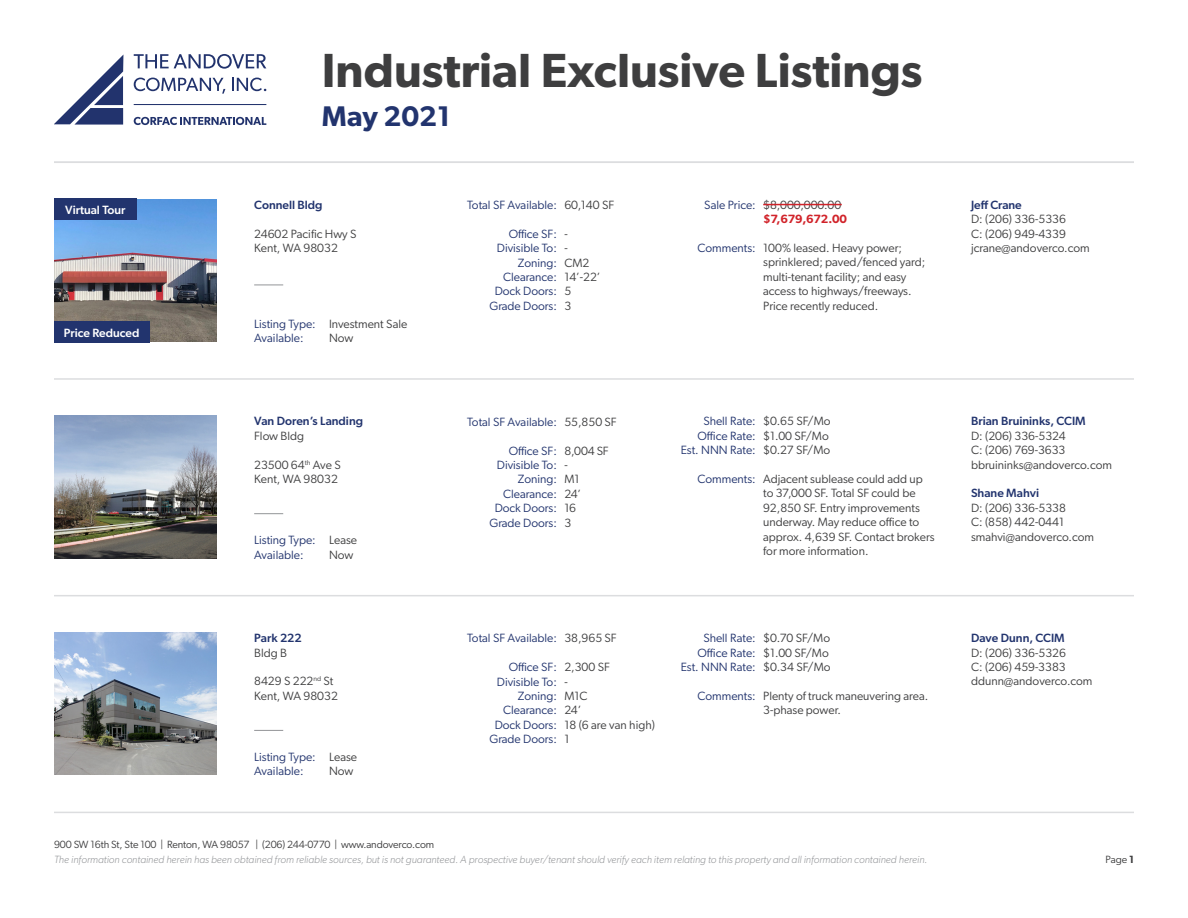
<style>
.page{position:relative;width:1188px;height:918px;background:#fff}
.page>*{position:absolute;margin:0;border:0;box-sizing:border-box;transform-origin:0 0}
.t1{font:600 48px "Gibson";color:#3e3e3f}
.t2{font:600 28.5px "Gibson";color:#22346e}
.t3{font:12px/14.4px "Gibson";color:#3e3e3f}
.t4{font:12px "Gibson";color:#22346e}
.t5{font:500 12px "Gibson";color:#22346e}
.t6{font:500 12px "Gibson";color:#fff}
.t7{font:600 12px "Gibson";letter-spacing:-.015em;color:#d1232a}
.t8{font:italic 300 10.5px "Gibson";color:#939598}
.t9{font:10.5px "Gibson";letter-spacing:-.01em;color:#3e3e3f}
.s1{font-weight:600}
</style>
<div class="page">
<svg style="left:54px;top:55px;width:69px;height:70px"></svg>
<svg style="left:134px;top:54px;width:132px;height:15px"></svg>
<hr style="left:134px;top:104px;width:132px;height:1px;background:#22336d">
<svg style="left:134px;top:117px;width:132px;height:8px"></svg>
<svg style="left:134px;top:78px;width:91px;height:16px"></svg>
<svg style="left:232px;top:78px;width:34px;height:13px"></svg>
<hr style="left:54px;top:162px;width:1080px;height:1px;background:#dcdddf">
<hr style="left:54px;top:378px;width:1080px;height:2px;background:#dcdddf">
<hr style="left:54px;top:595px;width:1080px;height:1px;background:#dcdddf">
<hr style="left:54px;top:812px;width:1080px;height:1px;background:#dcdddf">
<img style="left:54px;top:416px;width:162px;height:142px">
<svg style="left:254px;top:513px;width:29px;height:1px"></svg>
<img style="left:54px;top:633px;width:162px;height:142px">
<svg style="left:254px;top:730px;width:29px;height:1px"></svg>
<img style="left:54px;top:199px;width:162px;height:143px">
<svg style="left:254px;top:285px;width:29px;height:1px"></svg>
<div style="left:54px;top:321px;width:95px;height:22px;background:#22346e"></div>
<div style="left:54px;top:199px;width:83px;height:21px;background:#22346e"></div>
<hr style="left:763px;top:204px;width:79px;height:1px;background:#d1232a">
<p class="t6" style="left:65px;top:203px;width:62px">Virtual Tour</p>
<p class="t6" style="left:64px;top:325px;width:77px">Price Reduced</p>
<h1 class="t1" style="left:322px;top:42px;width:602px">Industrial Exclusive Listings</h1>
<h2 class="t2" style="left:322px;top:100px;width:130px">May 2021</h2>
<p class="t5" style="left:254px;top:197px;width:70px">Connell Bldg</p>
<p class="t3" style="left:254px;top:226px;width:104px">24602 Pacific Hwy S</p>
<p class="t3" style="left:254px;top:240px;width:85px">Kent, WA 98032</p>
<p class="t4" style="left:254px;top:316px;width:63px">Listing Type:</p>
<p class="t4" style="left:254px;top:331px;width:51px">Available:</p>
<p class="t3" style="left:329px;top:316px;width:80px">Investment Sale</p>
<p class="t3" style="left:329px;top:330px;width:26px">Now</p>
<p class="t5" style="left:254px;top:414px;width:110px">Van Doren’s Landing</p>
<p class="t3" style="left:254px;top:428px;width:51px">Flow Bldg</p>
<p class="t3" style="left:254px;top:457px;width:88px">23500 64<sup>th</sup> Ave S</p>
<p class="t3" style="left:254px;top:472px;width:85px">Kent, WA 98032</p>
<p class="t4" style="left:254px;top:533px;width:63px">Listing Type:</p>
<p class="t4" style="left:254px;top:547px;width:51px">Available:</p>
<p class="t3" style="left:329px;top:533px;width:30px">Lease</p>
<p class="t3" style="left:329px;top:547px;width:26px">Now</p>
<p class="t5" style="left:254px;top:631px;width:49px">Park 222</p>
<p class="t3" style="left:254px;top:645px;width:34px">Bldg B</p>
<p class="t3" style="left:254px;top:674px;width:81px">8429 S 222<sup>nd</sup> St</p>
<p class="t3" style="left:254px;top:688px;width:85px">Kent, WA 98032</p>
<p class="t4" style="left:254px;top:750px;width:63px">Listing Type:</p>
<p class="t4" style="left:254px;top:764px;width:51px">Available:</p>
<p class="t3" style="left:329px;top:749px;width:30px">Lease</p>
<p class="t3" style="left:329px;top:764px;width:26px">Now</p>
<p class="t4" style="left:467px;top:198px;width:91px">Total SF Available:</p>
<p class="t4" style="left:509px;top:226px;width:50px">Office SF:</p>
<p class="t4" style="left:497px;top:241px;width:62px">Divisible To:</p>
<p class="t4" style="left:518px;top:255px;width:41px">Zoning:</p>
<p class="t4" style="left:503px;top:270px;width:55px">Clearance:</p>
<p class="t4" style="left:495px;top:284px;width:64px">Dock Doors:</p>
<p class="t4" style="left:489px;top:298px;width:69px">Grade Doors:</p>
<p class="t3" style="left:564px;top:198px;width:51px">60,140 SF</p>
<p class="t3" style="left:564px;top:226px;width:5px">-</p>
<p class="t3" style="left:564px;top:241px;width:5px">-</p>
<p class="t3" style="left:564px;top:255px;width:27px">CM2</p>
<p class="t3" style="left:564px;top:270px;width:38px">14’-22’</p>
<p class="t3" style="left:564px;top:284px;width:8px">5</p>
<p class="t3" style="left:564px;top:298px;width:8px">3</p>
<p class="t4" style="left:704px;top:197px;width:53px">Sale Price:</p>
<p class="t4" style="left:698px;top:241px;width:60px">Comments:</p>
<p class="t3" style="left:763px;top:197px;width:80px">$8,000,000.00</p>
<p class="t7" style="left:763px;top:212px;width:85px">$7,679,672.00</p>
<p class="t3" style="left:763px;top:240px;width:164px">100% leased. Heavy power; sprinklered; paved/fenced yard; multi-tenant facility; and easy access to highways/freeways.<br>Price recently reduced.</p>
<p class="t4" style="left:467px;top:414px;width:91px">Total SF Available:</p>
<p class="t4" style="left:509px;top:443px;width:50px">Office SF:</p>
<p class="t4" style="left:497px;top:458px;width:62px">Divisible To:</p>
<p class="t4" style="left:518px;top:472px;width:41px">Zoning:</p>
<p class="t4" style="left:503px;top:486px;width:55px">Clearance:</p>
<p class="t4" style="left:495px;top:501px;width:64px">Dock Doors:</p>
<p class="t4" style="left:489px;top:515px;width:69px">Grade Doors:</p>
<p class="t3" style="left:564px;top:414px;width:54px">55,850 SF</p>
<p class="t3" style="left:564px;top:443px;width:46px">8,004 SF</p>
<p class="t3" style="left:564px;top:457px;width:5px">-</p>
<p class="t3" style="left:564px;top:472px;width:17px">M1</p>
<p class="t3" style="left:564px;top:486px;width:18px">24’</p>
<p class="t3" style="left:564px;top:501px;width:13px">16</p>
<p class="t3" style="left:564px;top:515px;width:8px">3</p>
<p class="t4" style="left:703px;top:414px;width:54px">Shell Rate:</p>
<p class="t4" style="left:698px;top:428px;width:60px">Office Rate:</p>
<p class="t4" style="left:681px;top:443px;width:77px">Est. NNN Rate:</p>
<p class="t4" style="left:698px;top:472px;width:60px">Comments:</p>
<p class="t3" style="left:763px;top:414px;width:69px">$0.65 SF/Mo</p>
<p class="t3" style="left:763px;top:428px;width:67px">$1.00 SF/Mo</p>
<p class="t3" style="left:763px;top:443px;width:69px">$0.27 SF/Mo</p>
<p class="t3" style="left:763px;top:472px;width:173px">Adjacent sublease could add up to 37,000 SF. Total SF could be<br>92,850 SF. Entry improvements underway. May reduce office to approx. 4,639 SF. Contact brokers for more information.</p>
<p class="t4" style="left:467px;top:631px;width:91px">Total SF Available:</p>
<p class="t4" style="left:509px;top:660px;width:50px">Office SF:</p>
<p class="t4" style="left:497px;top:674px;width:62px">Divisible To:</p>
<p class="t4" style="left:518px;top:689px;width:41px">Zoning:</p>
<p class="t4" style="left:503px;top:703px;width:55px">Clearance:</p>
<p class="t4" style="left:495px;top:717px;width:64px">Dock Doors:</p>
<p class="t4" style="left:489px;top:732px;width:69px">Grade Doors:</p>
<p class="t3" style="left:564px;top:631px;width:54px">38,965 SF</p>
<p class="t3" style="left:564px;top:660px;width:47px">2,300 SF</p>
<p class="t3" style="left:564px;top:674px;width:5px">-</p>
<p class="t3" style="left:564px;top:689px;width:25px">M1C</p>
<p class="t3" style="left:564px;top:703px;width:19px">24’</p>
<p class="t3" style="left:564px;top:717px;width:92px">18 (6 are van high)</p>
<p class="t3" style="left:564px;top:732px;width:7px">1</p>
<p class="t4" style="left:703px;top:631px;width:54px">Shell Rate:</p>
<p class="t4" style="left:698px;top:645px;width:60px">Office Rate:</p>
<p class="t4" style="left:681px;top:660px;width:77px">Est. NNN Rate:</p>
<p class="t4" style="left:698px;top:688px;width:60px">Comments:</p>
<p class="t3" style="left:763px;top:631px;width:68px">$0.70 SF/Mo</p>
<p class="t3" style="left:763px;top:645px;width:67px">$1.00 SF/Mo</p>
<p class="t3" style="left:763px;top:659px;width:69px">$0.34 SF/Mo</p>
<p class="t3" style="left:763px;top:688px;width:167px">Plenty of truck maneuvering area.<br>3-phase power.</p>
<p class="t9" style="left:54px;top:838px;width:382px">900 SW 16th St, Ste 100 | Renton, WA 98057 | (206) 244-0770 | www.andoverco.com</p>
<p class="t5" style="left:971px;top:197px;width:52px">Jeff Crane</p>
<p class="t3" style="left:971px;top:212px;width:96px">D: (206) 336-5336</p>
<p class="t3" style="left:971px;top:226px;width:96px">C: (206) 949-4339</p>
<p class="t3" style="left:971px;top:240px;width:120px">jcrane@andoverco.com</p>
<p class="t5" style="left:971px;top:414px;width:116px">Brian Bruininks, CCIM</p>
<p class="t3" style="left:971px;top:428px;width:96px">D: (206) 336-5324</p>
<p class="t3" style="left:971px;top:443px;width:96px">C: (206) 769-3633</p>
<p class="t3" style="left:971px;top:457px;width:143px">bbruininks@andoverco.com</p>
<p class="t5" style="left:971px;top:486px;width:70px">Shane Mahvi</p>
<p class="t3" style="left:971px;top:500px;width:96px">D: (206) 336-5338</p>
<p class="t3" style="left:971px;top:515px;width:95px">C: (858) 442-0441</p>
<p class="t3" style="left:971px;top:529px;width:125px">smahvi@andoverco.com</p>
<p class="t5" style="left:971px;top:631px;width:95px">Dave Dunn, CCIM</p>
<p class="t3" style="left:971px;top:645px;width:96px">D: (206) 336-5326</p>
<p class="t3" style="left:971px;top:659px;width:96px">C: (206) 459-3383</p>
<p class="t3" style="left:971px;top:674px;width:123px">ddunn@andoverco.com</p>
<p class="t8" style="left:54px;top:853px;width:875px">The information contained herein has been obtained from reliable sources, but is not guaranteed. A prospective buyer/tenant should verify each item relating to this property and all information contained herein.</p>
<p class="t9" style="left:1106px;top:853px;width:30px">Page <span class="s1">1</span></p>
</div>
